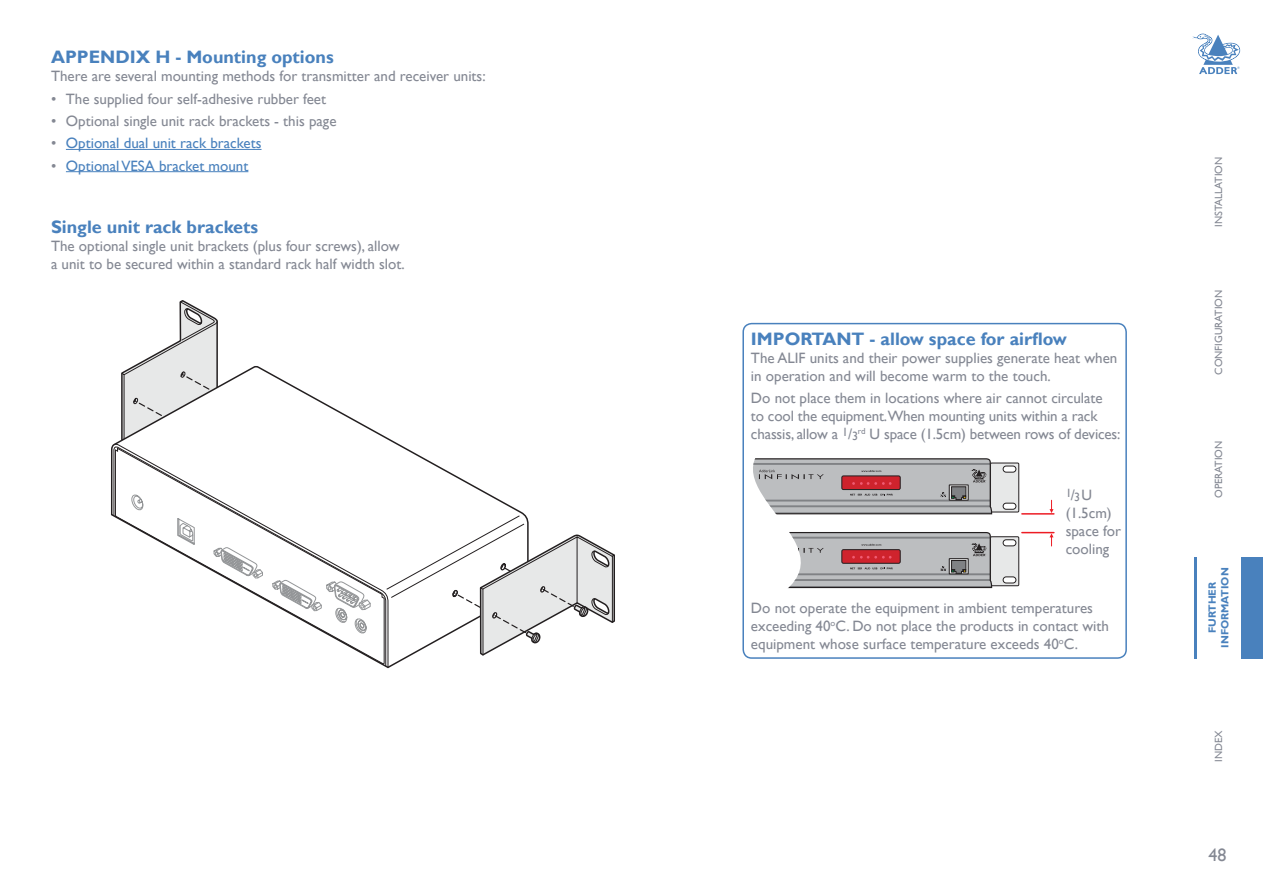
<style>
.page{position:relative;width:1263px;height:893px;background:#fff}
.page>*{position:absolute;margin:0;border:0;box-sizing:border-box;transform-origin:0 0}
.Head_2__no_toc{font:700 18px "Gill Sans";color:#4981bd}
.Head_1{font:700 18px "Gill Sans";color:#4981bd}
.t1{font:18px "Gill Sans";color:#848893}
.Body{font:15px/18px "Gill Sans";color:#848893}
.Body_Bullet_1{font:15px "Gill Sans";color:#848893}
.Body_Bullet_1-2{font:15px "Gill Sans";color:#4981bd}
.Body-2{font:12px "Gill Sans";color:#848893}
.t2{font:10.5px "Gill Sans";color:#848893}
.t3{font:700 10.5px/12.6px "Gill Sans";color:#4981bd;text-align:center}
.s1{color:#848893}
.s2{font-size:15px}
</style>
<div class="page">
<svg style="left:1192px;top:34px;width:48px;height:40px"></svg>
<div style="left:1241px;top:557px;width:22px;height:102px;background:#4981bd"></div>
<hr style="left:1194px;top:557px;width:2px;height:102px;background:#4981bd">
<div style="left:742px;top:323px;width:385px;height:336px;border:2px solid #4981bd;border-radius:9px"></div>
<hr style="left:1022px;top:513px;width:32px;height:2px;background:#ed1c24">
<hr style="left:1022px;top:532px;width:32px;height:1px;background:#ed1c24">
<svg style="left:1049px;top:533px;width:4px;height:13px"></svg>
<svg style="left:1049px;top:500px;width:4px;height:13px"></svg>
<svg style="left:729px;top:463px;width:21px;height:49px"></svg>
<div style="left:728px;top:463px;width:22px;height:49px;border:1px solid #231f20"></div>
<svg style="left:728px;top:463px;width:3px;height:49px"></svg>
<svg style="left:748px;top:458px;width:271px;height:57px;background:#b2abad"></svg>
<svg style="left:737px;top:470px;width:4px;height:4px"></svg>
<svg style="left:737px;top:502px;width:4px;height:4px"></svg>
<svg style="left:729px;top:537px;width:21px;height:49px"></svg>
<div style="left:728px;top:536px;width:22px;height:50px;border:1px solid #231f20"></div>
<svg style="left:728px;top:536px;width:3px;height:50px"></svg>
<svg style="left:748px;top:532px;width:271px;height:57px"></svg>
<svg style="left:737px;top:544px;width:4px;height:3px"></svg>
<svg style="left:737px;top:576px;width:4px;height:3px"></svg>
<svg style="left:135px;top:300px;width:83px;height:65px"></svg>
<svg style="left:111px;top:365px;width:418px;height:168px"></svg>
<svg style="left:113px;top:444px;width:412px;height:224px"></svg>
<svg style="left:115px;top:447px;width:270px;height:217px"></svg>
<svg style="left:452px;top:533px;width:163px;height:124px"></svg>
<hr style="left:66px;top:149px;width:195px;height:1px;background:#4981bd">
<hr style="left:66px;top:171px;width:182px;height:1px;background:#4981bd">
<p class="Head_1" style="left:51px;top:47px;width:284px">APPENDIX H - Mounting options</p>
<p class="Body" style="left:51px;top:68px;width:436px">There are several mounting methods for transmitter and receiver units:</p>
<p class="Body_Bullet_1" style="left:51px;top:90px;width:277px">• The supplied four self-adhesive rubber feet</p>
<p class="Body_Bullet_1" style="left:51px;top:112px;width:287px">• Optional single unit rack brackets - this page</p>
<p class="Body_Bullet_1-2" style="left:51px;top:135px;width:212px"><span class="s1">•</span> Optional dual unit rack brackets</p>
<p class="Body_Bullet_1-2" style="left:51px;top:157px;width:199px"><span class="s1">•</span> Optional VESA bracket mount</p>
<p class="Head_2__no_toc" style="left:51px;top:216px;width:208px">Single unit rack brackets</p>
<p class="Body" style="left:51px;top:237px;width:355px">The optional single unit brackets (plus four screws), allow a unit to be secured within a standard rack half width slot.</p>
<p class="Head_2__no_toc" style="left:751px;top:328px;width:317px">IMPORTANT - allow space for airflow</p>
<p class="Body" style="left:751px;top:349px;width:368px">The ALIF units and their power supplies generate heat when in operation and will become warm to the touch.</p>
<p class="Body" style="left:751px;top:389px;width:371px">Do not place them in locations where air cannot circulate<br>to cool the equipment.When mounting units within a rack chassis, allow a <sup>1</sup>/<sub>3</sub><sup>rd</sup> U space (1.5cm) between rows of devices:</p>
<p class="Body-2" style="left:1066px;top:488px;width:28px">1<span class="s2">/</span>3 <span class="s2">U</span></p>
<p class="Body" style="left:1066px;top:504px;width:57px">(1.5cm) space for cooling</p>
<p class="Body" style="left:751px;top:599px;width:360px">Do not operate the equipment in ambient temperatures exceeding 40<sup>o</sup>C. Do not place the products in contact with equipment whose surface temperature exceeds 40<sup>o</sup>C.</p>
<p class="t2" style="left:1212px;top:227px;width:71px;rotate:-90deg">INSTALLATION</p>
<p class="t2" style="left:1212px;top:375px;width:87px;rotate:-90deg">CONFIGURATION</p>
<p class="t2" style="left:1212px;top:498px;width:59px;rotate:-90deg">OPERATION</p>
<p class="t3" style="left:1206px;top:648px;width:82px;rotate:-90deg">FURTHER<br>INFORMATION</p>
<p class="t2" style="left:1212px;top:762px;width:33px;rotate:-90deg">INDEX</p>
<p class="t1" style="left:1208px;top:844px;width:19px">48</p>
</div>
